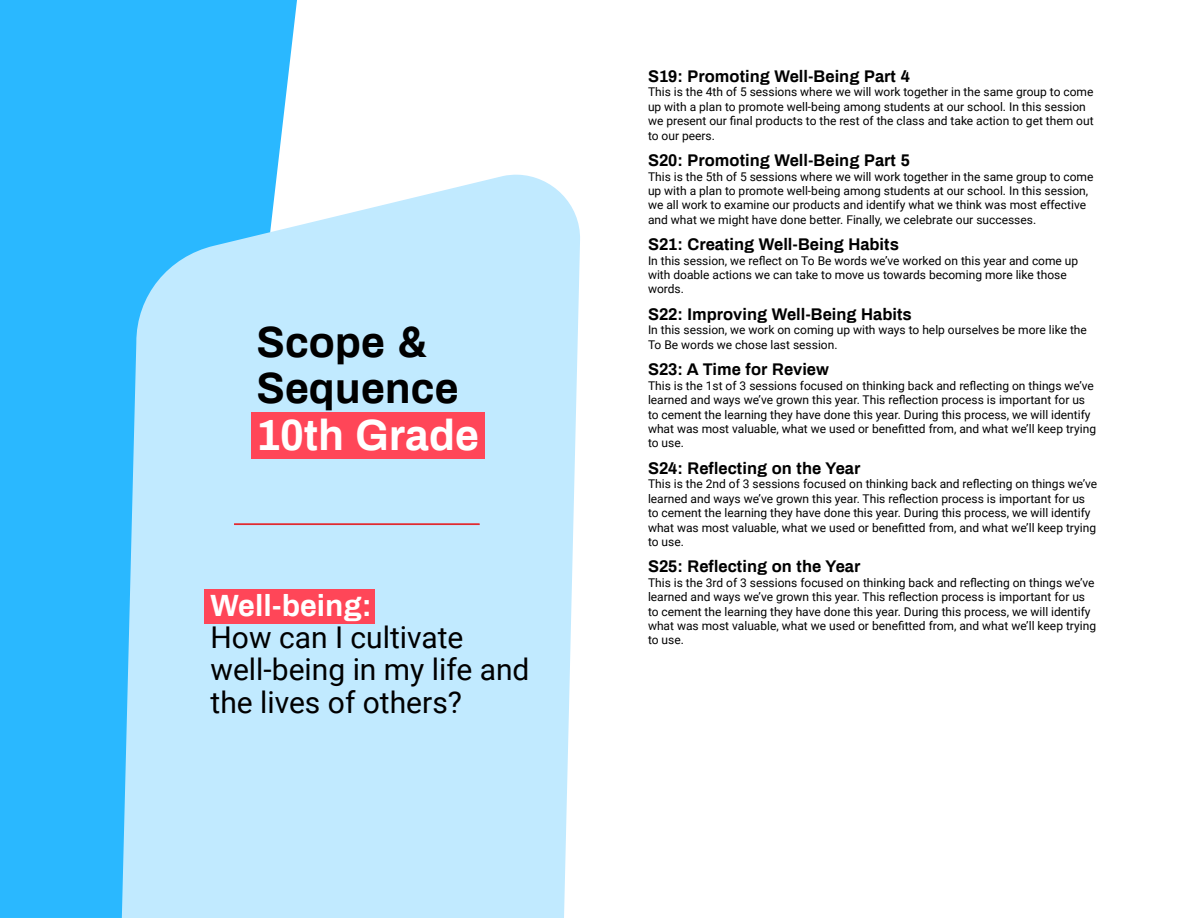
<style>
.page{position:relative;width:1188px;height:918px;background:#fff}
.page>*{position:absolute;margin:0;border:0;box-sizing:border-box;transform-origin:0 0}
.t1{font:700 42.75px "Archivo";color:#000}
.t2{font:700 42.75px "Archivo";color:#fff}
.t3{font:30px/32.2px "Roboto";color:#000}
.t4{font:700 30px "Archivo";color:#fff}
.t5{font:700 16.5px "Archivo";color:#000}
.t6{font:12px/14.4px "Roboto";color:#000}
</style>
<div class="page">
<div style="left:0;top:0;width:297px;height:918px;background:#2ab8ff"></div>
<svg style="left:122px;top:175px;width:458px;height:743px;background:#bbe7fe"></svg>
<div style="left:251px;top:412px;width:234px;height:47px;background:#ff4658"></div>
<div style="left:205px;top:589px;width:170px;height:34px;background:#ff4658"></div>
<hr style="left:234px;top:523px;width:246px;height:2px;background:#dd2a2e">
<p class="t1" style="left:257px;top:310px;width:172px">Scope &amp;</p>
<p class="t1" style="left:257px;top:357px;width:203px">Sequence</p>
<p class="t2" style="left:257px;top:403px;width:224px">10th Grade</p>
<p class="t4" style="left:211px;top:583px;width:163px">Well-being:</p>
<p class="t3" style="left:211px;top:620px;width:321px">How can I cultivate well-being in my life and the lives of others?</p>
<p class="t5" style="left:648px;top:64px;width:263px">S19: Promoting Well-Being Part 4</p>
<p class="t6" style="left:648px;top:84px;width:447px">This is the 4th of 5 sessions where we will work together in the same group to come up with a plan to promote well-being among students at our school. In this session we present our final products to the rest of the class and take action to get them out to our peers.</p>
<p class="t5" style="left:648px;top:148px;width:263px">S20: Promoting Well-Being Part 5</p>
<p class="t6" style="left:648px;top:169px;width:447px">This is the 5th of 5 sessions where we will work together in the same group to come up with a plan to promote well-being among students at our school. In this session, we all work to examine our products and identify what we think was most effective and what we might have done better. Finally, we celebrate our successes.</p>
<p class="t5" style="left:648px;top:232px;width:252px">S21: Creating Well-Being Habits</p>
<p class="t6" style="left:648px;top:253px;width:432px">In this session, we reflect on To Be words we’ve worked on this year and come up with doable actions we can take to move us towards becoming more like those words.</p>
<p class="t5" style="left:648px;top:302px;width:265px">S22: Improving Well-Being Habits</p>
<p class="t6" style="left:648px;top:323px;width:440px">In this session, we work on coming up with ways to help ourselves be more like the<br>To Be words we chose last session.</p>
<p class="t5" style="left:648px;top:358px;width:182px">S23: A Time for Review</p>
<p class="t6" style="left:648px;top:378px;width:450px">This is the 1st of 3 sessions focused on thinking back and reflecting on things we’ve learned and ways we’ve grown this year. This reflection process is important for us to cement the learning they have done this year. During this process, we will identify what was most valuable, what we used or benefitted from, and what we’ll keep trying to use.</p>
<p class="t5" style="left:648px;top:456px;width:214px">S24: Reflecting on the Year</p>
<p class="t6" style="left:648px;top:476px;width:451px">This is the 2nd of 3 sessions focused on thinking back and reflecting on things we’ve learned and ways we’ve grown this year. This reflection process is important for us to cement the learning they have done this year. During this process, we will identify what was most valuable, what we used or benefitted from, and what we’ll keep trying to use.</p>
<p class="t5" style="left:648px;top:555px;width:214px">S25: Reflecting on the Year</p>
<p class="t6" style="left:648px;top:575px;width:450px">This is the 3rd of 3 sessions focused on thinking back and reflecting on things we’ve learned and ways we’ve grown this year. This reflection process is important for us to cement the learning they have done this year. During this process, we will identify what was most valuable, what we used or benefitted from, and what we’ll keep trying to use.</p>
</div>
